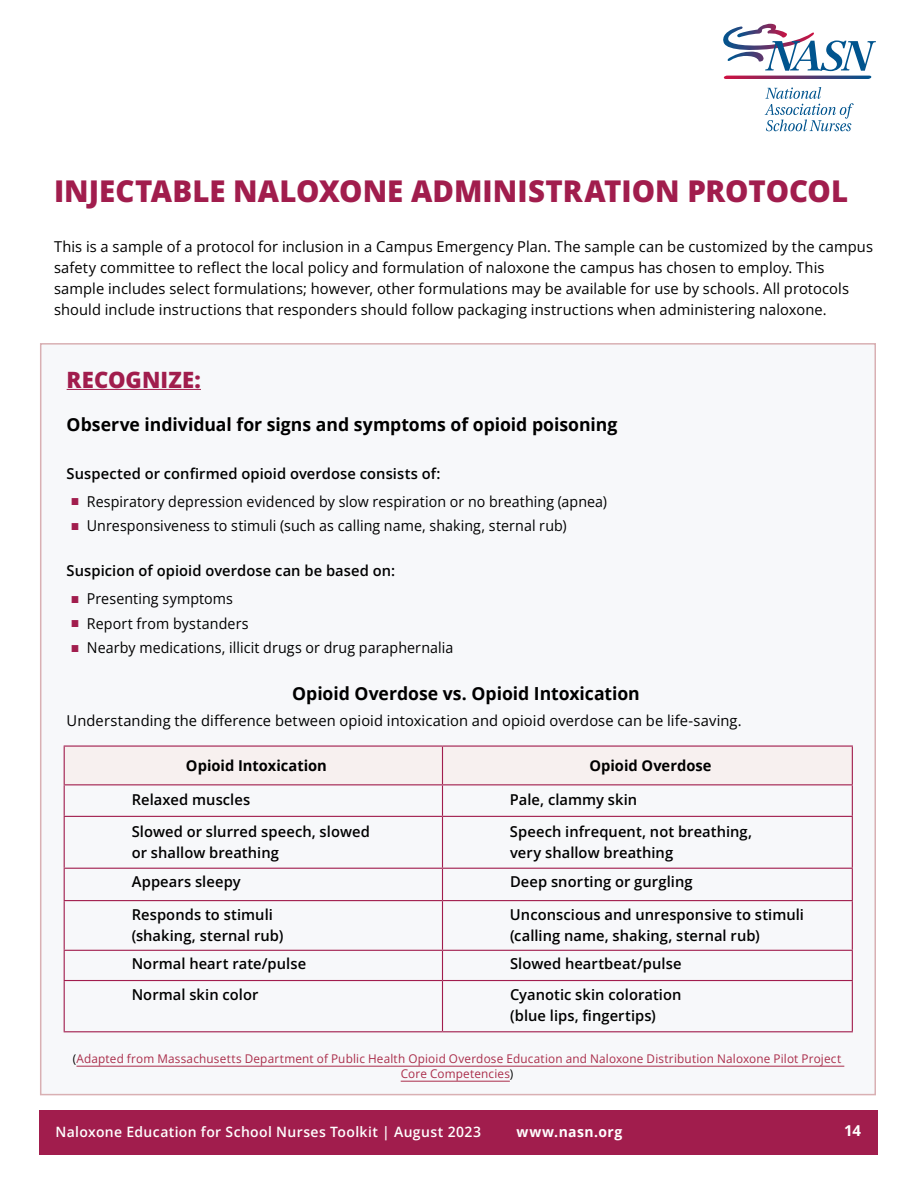
<style>
.page{position:relative;width:918px;height:1188px;background:#fff}
.page>*{position:absolute;margin:0;border:0;box-sizing:border-box;transform-origin:0 0}
.t1{font:800 30px "Open Sans";color:#a11d4d}
.t2{font:800 22.5px "Open Sans";letter-spacing:.005em;color:#a11d4d}
.t3{font:700 18px "Open Sans";color:#000}
.t4{font:15px/21px "Open Sans";letter-spacing:.005em;color:#000}
.t5{font:600 15px/21px "Open Sans";letter-spacing:.005em;color:#000}
.t6{font:15px "Open Sans";letter-spacing:.005em;color:#000;scale:.95 1}
.t7{font:700 15px "Open Sans";color:#000}
.t8{font:700 15px "Open Sans";color:#fff}
.t9{font:600 14.25px "Open Sans";letter-spacing:.03em;color:#fff}
.t10{font:700 14.25px "Open Sans";letter-spacing:.035em;color:#fff}
.t11{font:12px/15px "Open Sans";letter-spacing:.015em;color:#aa2d4a;text-align:center}
.s1{font-family:"Arial";font-weight:700;color:#a11d4d}
.s2{color:#000}
</style>
<div class="page">
<div style="left:40px;top:343px;width:836px;height:752px;background:#f7f8fa;border:2px solid #d9b0b3"></div>
<div style="left:40px;top:1110px;width:838px;height:45px;background:#a11d4d"></div>
<svg style="left:765px;top:87px;width:89px;height:44px"></svg>
<svg style="left:723px;top:24px;width:153px;height:55px"></svg>
<hr style="left:67px;top:389px;width:134px;height:1px;background:#a11d4d">
<div style="left:65px;top:747px;width:787px;height:37px;background:#f7f0ef"></div>
<hr style="left:64px;top:746px;width:378px;height:1px;background:#a11d4d">
<hr style="left:64px;top:747px;width:1px;height:37px;background:#a11d4d">
<hr style="left:442px;top:746px;width:411px;height:1px;background:#a11d4d">
<hr style="left:442px;top:747px;width:1px;height:37px;background:#a11d4d">
<hr style="left:852px;top:747px;width:1px;height:37px;background:#a11d4d">
<hr style="left:64px;top:784px;width:378px;height:1px;background:#a11d4d">
<hr style="left:64px;top:785px;width:1px;height:31px;background:#a11d4d">
<hr style="left:442px;top:784px;width:411px;height:1px;background:#a11d4d">
<hr style="left:442px;top:785px;width:1px;height:31px;background:#a11d4d">
<hr style="left:852px;top:785px;width:1px;height:31px;background:#a11d4d">
<hr style="left:64px;top:816px;width:378px;height:1px;background:#a11d4d">
<hr style="left:64px;top:817px;width:1px;height:51px;background:#a11d4d">
<hr style="left:442px;top:816px;width:411px;height:1px;background:#a11d4d">
<hr style="left:442px;top:817px;width:1px;height:51px;background:#a11d4d">
<hr style="left:852px;top:817px;width:1px;height:51px;background:#a11d4d">
<hr style="left:64px;top:868px;width:378px;height:1px;background:#a11d4d">
<hr style="left:64px;top:869px;width:1px;height:31px;background:#a11d4d">
<hr style="left:442px;top:868px;width:411px;height:1px;background:#a11d4d">
<hr style="left:442px;top:869px;width:1px;height:31px;background:#a11d4d">
<hr style="left:852px;top:869px;width:1px;height:31px;background:#a11d4d">
<hr style="left:64px;top:900px;width:378px;height:1px;background:#a11d4d">
<hr style="left:64px;top:901px;width:1px;height:49px;background:#a11d4d">
<hr style="left:442px;top:900px;width:411px;height:1px;background:#a11d4d">
<hr style="left:442px;top:901px;width:1px;height:49px;background:#a11d4d">
<hr style="left:852px;top:901px;width:1px;height:49px;background:#a11d4d">
<hr style="left:64px;top:950px;width:378px;height:1px;background:#a11d4d">
<svg style="left:64px;top:951px;width:1px;height:29px"></svg>
<hr style="left:442px;top:950px;width:411px;height:1px;background:#a11d4d">
<svg style="left:442px;top:951px;width:1px;height:29px"></svg>
<svg style="left:852px;top:951px;width:1px;height:29px"></svg>
<hr style="left:64px;top:980px;width:378px;height:1px;background:#a11d4d">
<hr style="left:64px;top:981px;width:1px;height:50px;background:#a11d4d">
<hr style="left:442px;top:980px;width:411px;height:1px;background:#a11d4d">
<hr style="left:442px;top:981px;width:1px;height:50px;background:#a11d4d">
<hr style="left:852px;top:981px;width:1px;height:50px;background:#a11d4d">
<hr style="left:64px;top:1031px;width:378px;height:1px;background:#a11d4d">
<hr style="left:442px;top:1031px;width:411px;height:1px;background:#a11d4d">
<hr style="left:76px;top:1066px;width:768px;height:1px;background:#aa2d4a">
<hr style="left:401px;top:1081px;width:109px;height:1px;background:#aa2d4a">
<h1 class="t1" style="left:54px;top:170px;width:796px">INJECTABLE NALOXONE ADMINISTRATION PROTOCOL</h1>
<p class="t4" style="left:54px;top:235px;width:821px">This is a sample of a protocol for inclusion in a Campus Emergency Plan. The sample can be customized by the campus safety committee to reflect the local policy and formulation of naloxone the campus has chosen to employ. This sample includes select formulations; however, other formulations may be available for use by schools. All protocols should include instructions that responders should follow packaging instructions when administering naloxone.</p>
<h2 class="t2" style="left:67px;top:365px;width:136px">RECOGNIZE:</h2>
<p class="t3" style="left:67px;top:412px;width:552px">Observe individual for signs and symptoms of opioid poisoning</p>
<p class="t5" style="left:67px;top:463px;width:375px">Suspected or confirmed opioid overdose consists of:</p>
<p class="t6" style="left:71px;top:491px;width:566px"><span class="s1">■</span> Respiratory depression evidenced by slow respiration or no breathing (apnea)</p>
<p class="t6" style="left:71px;top:516px;width:524px"><span class="s1">■</span> Unresponsiveness to stimuli (such as calling name, shaking, sternal rub)</p>
<p class="t5" style="left:67px;top:560px;width:330px">Suspicion of opioid overdose can be based on:</p>
<p class="t6" style="left:71px;top:588px;width:172px"><span class="s1">■</span> Presenting symptoms</p>
<p class="t6" style="left:71px;top:613px;width:189px"><span class="s1">■</span> Report from bystanders</p>
<p class="t6" style="left:71px;top:637px;width:404px"><span class="s1">■</span> Nearby medications, illicit drugs or drug paraphernalia</p>
<p class="t3" style="left:292px;top:680px;width:349px">Opioid Overdose vs. Opioid Intoxication</p>
<p class="t4" style="left:67px;top:709px;width:676px">Understanding the difference between opioid intoxication and opioid overdose can be life-saving.</p>
<p class="t7" style="left:186px;top:755px;width:143px">Opioid Intoxication</p>
<p class="t7" style="left:589px;top:755px;width:124px">Opioid Overdose</p>
<p class="t5" style="left:132px;top:789px;width:120px">Relaxed muscles</p>
<p class="t5" style="left:510px;top:789px;width:129px">Pale, clammy skin</p>
<p class="t5" style="left:132px;top:821px;width:240px">Slowed or slurred speech, slowed or shallow breathing</p>
<p class="t5" style="left:510px;top:821px;width:244px">Speech infrequent, not breathing, very shallow breathing</p>
<p class="t5" style="left:132px;top:871px;width:111px">Appears sleepy</p>
<p class="t5" style="left:510px;top:871px;width:184px">Deep snorting or gurgling</p>
<p class="t5" style="left:132px;top:903px;width:153px">Responds to stimuli (shaking, sternal rub)</p>
<p class="t5" style="left:510px;top:903px;width:295px">Unconscious and unresponsive to stimuli (calling name, shaking, sternal rub)</p>
<p class="t5" style="left:132px;top:953px;width:176px">Normal heart rate/pulse</p>
<p class="t5" style="left:510px;top:953px;width:173px">Slowed heartbeat/pulse</p>
<p class="t5" style="left:132px;top:983px;width:128px">Normal skin color</p>
<p class="t5" style="left:510px;top:983px;width:173px">Cyanotic skin coloration (blue lips, fingertips)</p>
<p class="t11" style="left:73px;top:1051px;width:770px"><span class="s2">(</span>Adapted from Massachusetts Department of Public Health Opioid Overdose Education and Naloxone Distribution Naloxone Pilot Project<br>Core Competencies<span class="s2">)</span></p>
<p class="t9" style="left:56px;top:1122px;width:427px">Naloxone Education for School Nurses Toolkit | August 2023</p>
<p class="t10" style="left:517px;top:1122px;width:107px">www.nasn.org</p>
<p class="t8" style="left:844px;top:1120px;width:18px">14</p>
</div>
